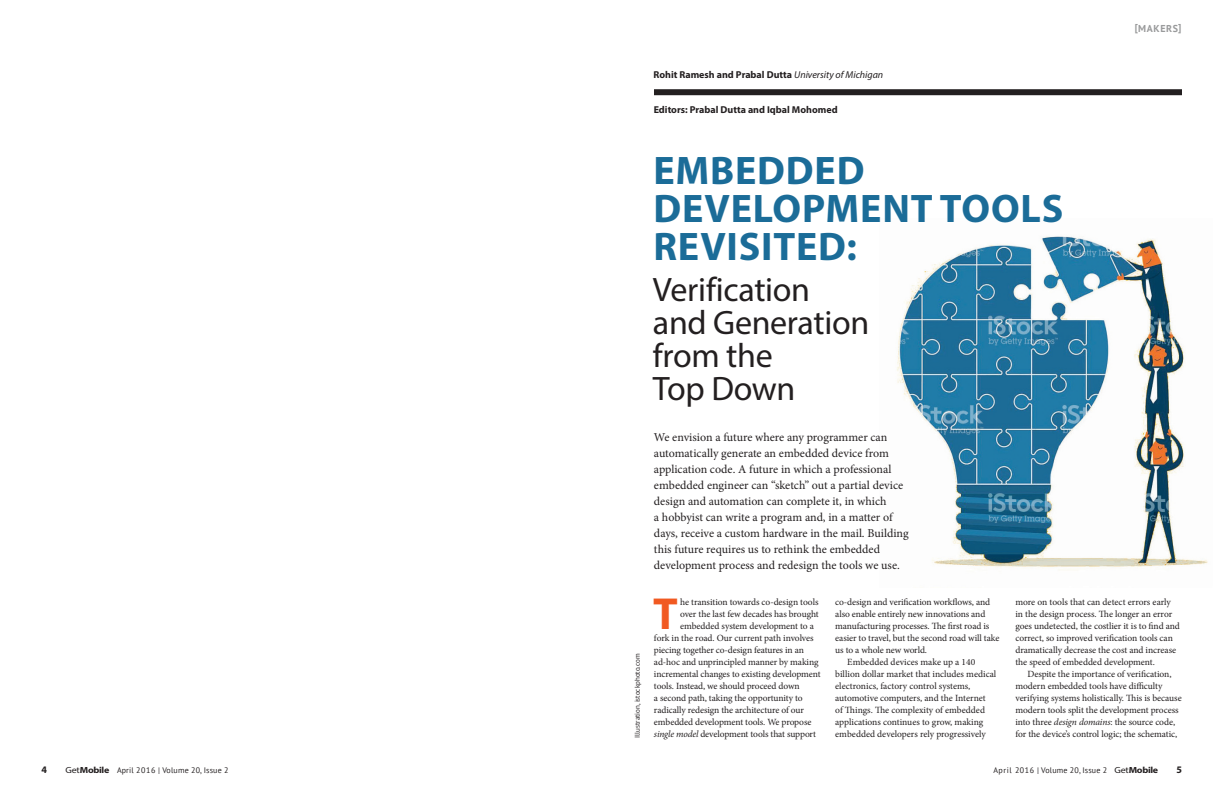
<style>
.page{position:relative;width:1224px;height:792px;background:#fff}
.page>*{position:absolute;margin:0;border:0;box-sizing:border-box;transform-origin:0 0}
.t1{font:700 45.1px "Myriad Pro";color:#f15921}
.t2{font:700 40px/38px "Myriad Pro";letter-spacing:.02em;color:#1b6c98}
.t3{font:34px/33px "Myriad Pro";letter-spacing:-.01em;color:#231f20}
.t4{font:12px/16px "Minion Pro";color:#231f20}
.t5{font:700 10px "Myriad Pro";color:#231f20}
.t6{font:700 10px "PT Sans";letter-spacing:.06em;color:#999a9b}
.t7{font:9.5px/12px "Minion Pro";letter-spacing:-.01em;color:#231f20}
.t8{font:8px "PT Sans";letter-spacing:.02em;color:#231f20}
.t9{font:7px "PT Sans";color:#231f20}
.s1{font-weight:400;font-style:italic}
.s2{font-style:italic}
.s3{font-family:"Myriad Pro";font-size:8.9px}
.s4{font-family:"Myriad Pro";font-weight:700;font-size:8.9px}
</style>
<div class="page">
<img style="left:897px;top:236px;width:311px;height:334px">
<div style="left:654px;top:89px;width:528px;height:6px;background:#231f20"></div>
<p class="t5" style="left:653px;top:68px;width:231px">Rohit Ramesh and Prabal Dutta <span class="s1">University of Michigan</span></p>
<p class="t5" style="left:654px;top:103px;width:185px">Editors: Prabal Dutta and Iqbal Mohomed</p>
<p class="t6" style="left:1135px;top:23px;width:48px">[MAKERS]</p>
<p class="t9" style="left:634px;top:738px;width:86px;rotate:-90deg">Illustration, istockphoto.com</p>
<h2 class="t2" style="left:653px;top:151px;width:411px">EMBEDDED<br>DEVELOPMENT TOOLS<br>REVISITED:</h2>
<h3 class="t3" style="left:653px;top:273px;width:218px">Verification and Generation from the<br>Top Down</h3>
<p class="t4" style="left:654px;top:429px;width:256px">We envision a future where any programmer can automatically generate an embedded device from application code. A future in which a professional embedded engineer can “sketch” out a partial device design and automation can complete it, in which<br>a hobbyist can write a program and, in a matter of days, receive a custom hardware in the mail. Building this future requires us to rethink the embedded development process and redesign the tools we use.</p>
<h1 class="t1" style="left:653px;top:584px;width:26px">T</h1>
<p class="t7" style="left:680px;top:596px;width:140px">he transition towards co-design tools</p>
<p class="t7" style="left:680px;top:608px;width:140px">over the last few decades has brought</p>
<p class="t7" style="left:680px;top:620px;width:135px">embedded system development to a</p>
<p class="t7" style="left:654px;top:632px;width:161px">fork in the road. Our current path involves</p>
<p class="t7" style="left:654px;top:644px;width:151px">piecing together co-design features in an</p>
<p class="t7" style="left:654px;top:656px;width:166px">ad-hoc and unprincipled manner by making</p>
<p class="t7" style="left:654px;top:668px;width:168px">incremental changes to existing development</p>
<p class="t7" style="left:654px;top:680px;width:147px">tools. Instead, we should proceed down</p>
<p class="t7" style="left:654px;top:692px;width:150px">a second path, taking the opportunity to</p>
<p class="t7" style="left:654px;top:704px;width:151px">radically redesign the architecture of our</p>
<p class="t7" style="left:654px;top:716px;width:159px">embedded development tools. We propose</p>
<p class="t7" style="left:654px;top:728px;width:164px"><span class="s2">single model</span> development tools that support</p>
<p class="t7" style="left:835px;top:596px;width:156px">co-design and verification workflows, and</p>
<p class="t7" style="left:835px;top:608px;width:152px">also enable entirely new innovations and</p>
<p class="t7" style="left:835px;top:620px;width:156px">manufacturing processes. The first road is</p>
<p class="t7" style="left:835px;top:632px;width:166px">easier to travel, but the second road will take</p>
<p class="t7" style="left:835px;top:644px;width:93px">us to a whole new world.</p>
<p class="t7" style="left:847px;top:656px;width:130px">Embedded devices make up a 140</p>
<p class="t7" style="left:835px;top:668px;width:163px">billion dollar market that includes medical</p>
<p class="t7" style="left:835px;top:680px;width:137px">electronics, factory control systems,</p>
<p class="t7" style="left:835px;top:692px;width:152px">automotive computers, and the Internet</p>
<p class="t7" style="left:835px;top:704px;width:151px">of Things. The complexity of embedded</p>
<p class="t7" style="left:835px;top:716px;width:150px">applications continues to grow, making</p>
<p class="t7" style="left:835px;top:728px;width:152px">embedded developers rely progressively</p>
<p class="t7" style="left:1015px;top:596px;width:166px">more on tools that can detect errors early in the design process. The longer an error goes undetected, the costlier it is to find and correct, so improved verification tools can dramatically decrease the cost and increase the speed of embedded development.</p>
<p class="t7" style="left:1015px;top:668px;width:168px;text-indent:12px">Despite the importance of verification, modern embedded tools have difficulty verifying systems holistically. This is because modern tools split the development process into three <span class="s2">design domains</span>: the source code, for the device’s control logic; the schematic,</p>
<p class="t5" style="left:42px;top:763px;width:7px">4</p>
<p class="t8" style="left:66px;top:766px;width:165px"><span class="s3">Get</span><span class="s4">Mobile</span> April 2016 | Volume 20, Issue 2</p>
<p class="t8" style="left:993px;top:766px;width:166px">April 2016 | Volume 20, Issue 2 <span class="s3">Get</span><span class="s4">Mobile</span></p>
<p class="t5" style="left:1177px;top:763px;width:7px">5</p>
</div>
